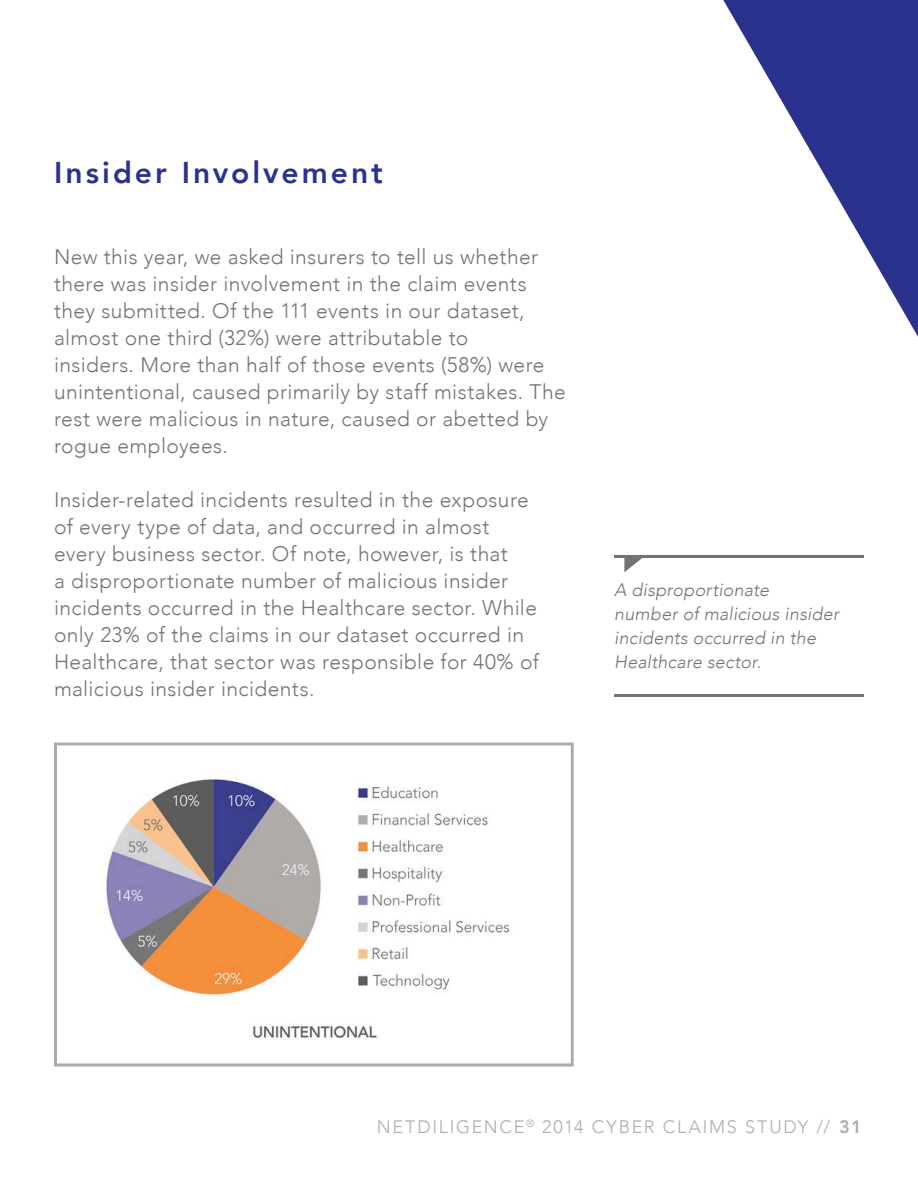
<style>
.page{position:relative;width:918px;height:1188px;background:#fff}
.page>*{position:absolute;margin:0;border:0;box-sizing:border-box;transform-origin:0 0}
.Headline{font:800 30px "Avenir";letter-spacing:.1em;color:#2b328d}
.Body_Copy{font:300 21px/27px "Avenir";letter-spacing:.02em;color:#737472}
.Note{font:italic 300 18px/24px "Avenir";letter-spacing:.01em;color:#737472}
.t1{font:300 18px "Avenir";letter-spacing:.095em;color:#aeacab}
.s1{font-weight:800}
</style>
<div class="page">
<svg style="left:723px;top:0;width:195px;height:337px"></svg>
<hr style="left:614px;top:555px;width:250px;height:2px;background:#737472">
<hr style="left:614px;top:694px;width:250px;height:2px;background:#737472">
<svg style="left:624px;top:557px;width:21px;height:15px"></svg>
<div style="left:54px;top:742px;width:520px;height:324px;background:#fff;border:3px solid #aeacab"></div>
<img style="left:106px;top:776px;width:404px;height:262px">
<p class="Headline" style="left:54px;top:145px;width:330px">Insider Involvement</p>
<p class="Body_Copy" style="left:54px;top:244px;width:513px">New this year, we asked insurers to tell us whether there was insider involvement in the claim events they submitted. Of the 111 events in our dataset, almost one third (32%) were attributable to<br>insiders. More than half of those events (58%) were unintentional, caused primarily by staff mistakes. The rest were malicious in nature, caused or abetted by rogue employees.</p>
<p class="Body_Copy" style="left:54px;top:487px;width:486px">Insider-related incidents resulted in the exposure of every type of data, and occurred in almost every business sector. Of note, however, is that<br>a disproportionate number of malicious insider incidents occurred in the Healthcare sector. While only 23% of the claims in our dataset occurred in Healthcare, that sector was responsible for 40% of malicious insider incidents.</p>
<p class="Note" style="left:614px;top:578px;width:226px">A disproportionate<br>number of malicious insider incidents occurred in the<br>Healthcare sector.</p>
<p class="t1" style="left:377px;top:1116px;width:486px">NETDILIGENCE<sup>®</sup> 2014 CYBER CLAIMS STUDY // <span class="s1">31</span></p>
</div>
